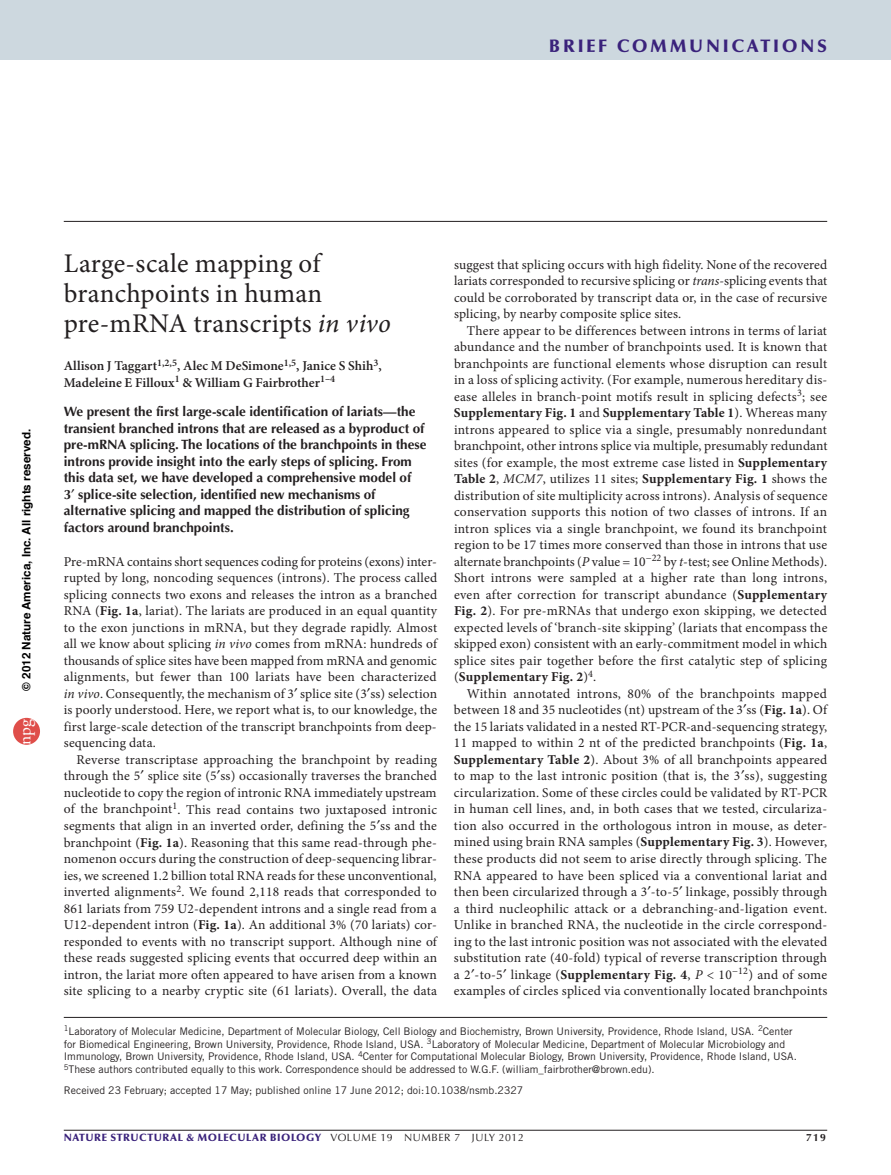
<style>
.page{position:relative;width:891px;height:1175px;background:#fff}
.page>*{position:absolute;margin:0;border:0;box-sizing:border-box;transform-origin:0 0}
.pAtl{font:27px/30px "Minion Pro";letter-spacing:.005em;color:#231f20}
.z-HEADER_follow{font:900 18px "Optima LT Std";color:#3a227b}
.t1{font:17.4px "Adobe Garamond Pro";color:#fff}
.pPara{font:13.5px/16.5px "Minion Pro";letter-spacing:.015em;color:#231f20;text-align:justify}
.pBodyFirstpara{font:13.5px/16.5px "Minion Pro";letter-spacing:.01em;color:#231f20;text-align:justify}
.pAbstext{font:700 13.5px/16.5px "Optima LT Std";color:#231f20}
.pAu{font:600 13.5px/16.5px "Minion Pro";color:#231f20}
.t2{font:700 11.7px "Helvetica";color:#000}
.pAffiliation{font:10.5px/12.8px "Trade Gothic LT Std";color:#231f20}
.pAopd{font:10.5px "Trade Gothic LT Std";color:#231f20}
.t3{font:900 10.5px "Optima LT Std";letter-spacing:.05em;color:#3a227b}
.t4{font:700 10.5px "Optima LT Std";color:#231f20}
.s1{font-style:italic}
.s2{font-weight:700}
.s3{font-weight:400;color:#231f20}
</style>
<div class="page">
<div style="left:0;top:0;width:891px;height:60px;background:#cdd8df"></div>
<hr style="left:64px;top:221px;width:763px;height:1px;background:#231f20">
<hr style="left:64px;top:1130px;width:763px;height:1px;background:#231f20">
<hr style="left:64px;top:1017px;width:763px;height:1px;background:#231f20">
<div style="left:13px;top:718px;width:27px;height:26px;background:#df4e4a;border-radius:50%"></div>
<p class="z-HEADER_follow" style="left:549px;top:36px;width:13px">BRIE</p>
<p class="z-HEADER_follow" style="left:598px;top:36px;width:35px">F COMMUNICATIONS</p>
<p class="t2" style="left:22px;top:690px;width:263px;rotate:-90deg">© 2012 Nature America, Inc. All rights reserved.</p>
<p class="t1" style="left:14px;top:744px;width:28px;rotate:-90deg">npg</p>
<p class="pAtl" style="left:64px;top:249px;width:329px">Large-scale mapping of branchpoints in human pre-mRNA transcripts <span class="s1">in vivo</span></p>
<p class="pAu" style="left:64px;top:358px;width:320px">Allison J Taggart<sup>1,2,5</sup>, Alec M DeSimone<sup>1,5</sup>, Janice S Shih<sup>3</sup>,<br>Madeleine E Filloux<sup>1</sup> &amp; William G Fairbrother<sup>1–4</sup></p>
<p class="pAbstext" style="left:64px;top:403px;width:364px">We present the first large-scale identification of lariats—the transient branched introns that are released as a byproduct of pre-mRNA splicing. The locations of the branchpoints in these introns provide insight into the early steps of splicing. From this data set, we have developed a comprehensive model of<br>3 splice-site selection, identified new mechanisms of alternative splicing and mapped the distribution of splicing factors around branchpoints.</p>
<p class="pBodyFirstpara" style="left:64px;top:553px;width:375px">Pre-mRNA contains short sequences coding for proteins (exons) inter&shy;rupted by long, noncoding sequences (introns). The process called splicing connects two exons and releases the intron as a branched RNA (<span class="s2">Fig. 1a</span>, lariat). The lariats are produced in an equal quantity to the exon junctions in mRNA, but they degrade rapidly. Almost all we know about splicing <span class="s1">in vivo</span> comes from mRNA: hundreds of thousands of splice sites have been mapped from mRNA and genomic alignments, but fewer than 100 lariats have been characterized <span class="s1">in vivo</span>. Consequently, the mechanism of 3 splice site (3 ss) selection is poorly understood. Here, we report what is, to our knowledge, the first large-scale detection of the transcript branchpoints from deep&shy;sequencing data.</p>
<p class="pPara" style="left:64px;top:751px;width:375px;text-indent:13px">Reverse transcriptase approaching the branchpoint by reading through the 5 splice site (5 ss) occasionally traverses the branched nucleotide to copy the region of intronic RNA immediately upstream of the branchpoint<sup>1</sup>. This read contains two juxtaposed intronic segments that align in an inverted order, defining the 5 ss and the branchpoint (<span class="s2">Fig. 1a</span>). Reasoning that this same read-through phe&shy;nomenon occurs during the construction of deep-sequencing librar&shy;ies, we screened 1.2 billion total RNA reads for these unconventional, inverted alignments<sup>2</sup>. We found 2,118 reads that corresponded to 861 lariats from 759 U2-dependent introns and a single read from a U12-dependent intron (<span class="s2">Fig. 1a</span>). An additional 3% (70 lariats) cor&shy;responded to events with no transcript support. Although nine of these reads suggested splicing events that occurred deep within an intron, the lariat more often appeared to have arisen from a known site splicing to a nearby cryptic site (61 lariats). Overall, the data</p>
<p class="pPara" style="left:454px;top:256px;width:375px">suggest that splicing occurs with high fidelity. None of the recovered lariats corresponded to recursive splicing or <span class="s1">trans-</span>splicing events that could be corroborated by transcript data or, in the case of recursive splicing, by nearby composite splice sites.</p>
<p class="pPara" style="left:454px;top:322px;width:375px;text-indent:13px">There appear to be differences between introns in terms of lariat abundance and the number of branchpoints used. It is known that branchpoints are functional elements whose disruption can result in a loss of splicing activity. (For example, numerous hereditary dis&shy;ease alleles in branch-point motifs result in splicing defects<sup>3</sup>; see <span class="s2">Supplementary Fig. 1</span> and <span class="s2">Supplementary Table 1</span>). Whereas many introns appeared to splice via a single, presumably nonredundant branchpoint, other introns splice via multiple, presumably redundant sites (for example, the most extreme case listed in <span class="s2">Supplementary Table 2</span>, <span class="s1">MCM7</span>, utilizes 11 sites; <span class="s2">Supplementary Fig. 1</span> shows the distribution of site multiplicity across introns). Analysis of sequence conservation supports this notion of two classes of introns. If an intron splices via a single branchpoint, we found its branchpoint region to be 17 times more conserved than those in introns that use alternate branchpoints (<span class="s1">P</span> value = 10<sup>−22</sup> by <span class="s1">t</span>-test; see Online Methods).<br>Short introns were sampled at a higher rate than long introns, even after correction for transcript abundance (<span class="s2">Supplementary Fig. 2</span>). For pre-mRNAs that undergo exon skipping, we detected expected levels of ‘branch-site skipping’ (lariats that encompass the skipped exon) consistent with an early-- commitment model in which splice sites pair together before the first catalytic step of splicing (<span class="s2">Supplementary Fig. 2</span>)<sup>4</sup>.</p>
<p class="pPara" style="left:454px;top:685px;width:375px;text-indent:13px">Within annotated introns, 80% of the branchpoints mapped between 18 and 35 nucleotides (nt) upstream of the 3 ss (<span class="s2">Fig. 1a</span>). Of the 15 lariats validated in a nested RT-PCR-and-sequencing strategy, 11 mapped to within 2 nt of the predicted branchpoints (<span class="s2">Fig. 1a</span>, <span class="s2">Supplementary Table 2</span>). About 3% of all branchpoints appeared to map to the last intronic position (that is, the 3 ss), suggesting circularization. Some of these circles could be validated by RT-PCR in human cell lines, and, in both cases that we tested, circulariza&shy;tion also occurred in the orthologous intron in mouse, as deter&shy;mined using brain RNA samples (<span class="s2">Supplementary Fig. 3</span>). However, these products did not seem to arise directly through splicing. The RNA appeared to have been spliced via a conventional lariat and then been circularized through a 3 -to-5 linkage, possibly through a third nucleophilic attack or a debranching-and-ligation event.<br>Unlike in branched RNA, the nucleotide in the circle correspond&shy;ing to the last intronic position was not associated with the elevated substitution rate (40-fold) typical of reverse transcription through a 2 -to-5 linkage (<span class="s2">Supplementary Fig. 4</span>, <span class="s1">P</span> &lt; 10<sup>−12</sup>) and of some examples of circles spliced via conventionally located branchpoints</p>
<p class="pAffiliation" style="left:64px;top:1024px;width:735px"><sup>1</sup>Laboratory of Molecular Medicine, Department of Molecular Biology, Cell Biology and Biochemistry, Brown University, Providence, Rhode Island, USA. <sup>2</sup>Center for Biomedical Engineering, Brown University, Providence, Rhode Island, USA. <sup>3</sup>Laboratory of Molecular Medicine, Department of Molecular Microbiology and Immunology, Brown University, Providence, Rhode Island, USA. <sup>4</sup>Center for Computational Molecular Biology, Brown University, Providence, Rhode Island, USA.<br><sup>5</sup>These authors contributed equally to this work. Correspondence should be addressed to W.G.F. (william_fairbrother@brown.edu).</p>
<p class="pAopd" style="left:64px;top:1084px;width:461px">Received 23 February; accepted 17 May; published online 17 June 2012; doi:10.1038/nsmb.2327</p>
<p class="t3" style="left:64px;top:1130px;width:462px">NATURE STRUCTURAL &amp; MOLECULAR BIOLOGY <span class="s3">VOLUME 19 NUMBER 7 JULY 2012</span></p>
<p class="t4" style="left:806px;top:1130px;width:21px">719</p>
</div>
